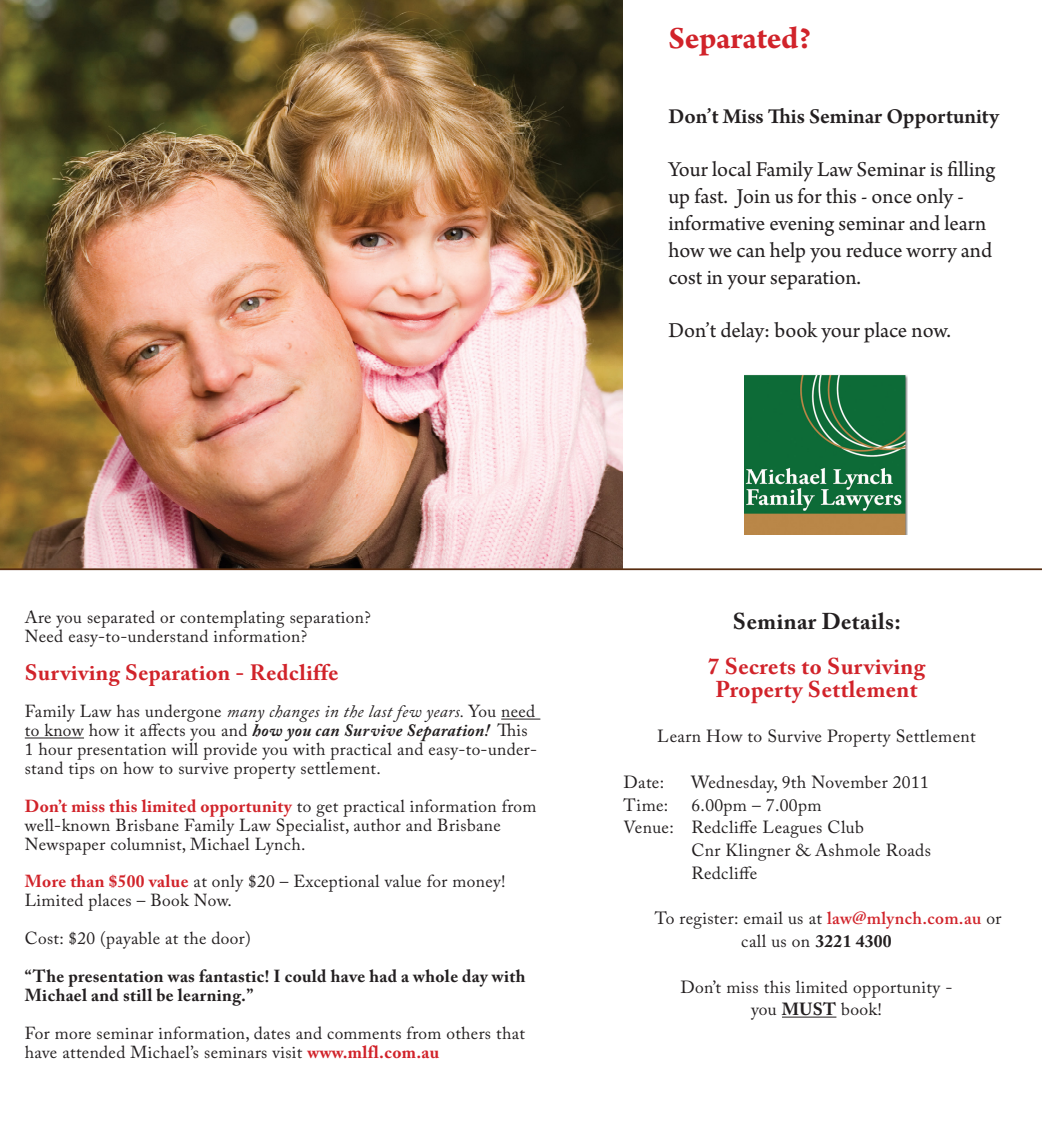
<style>
.page{position:relative;width:1042px;height:1141px;background:#fff}
.page>*{position:absolute;margin:0;border:0;box-sizing:border-box;transform-origin:0 0}
.t1{font:700 32.73px "Arno Pro";letter-spacing:-.005em;color:#d1232a}
.t2{font:700 22.75px "Adobe Caslon Pro";letter-spacing:.02em;color:#d1232a}
.t3{font:700 22.75px "Adobe Caslon Pro";letter-spacing:.02em;color:#231f20}
.t4{font:22.4px/26.8px "Arno Pro";color:#231f20}
.t5{font:600 22.4px "Arno Pro";color:#231f20}
.t6{font:700 22.05px "Adobe Caslon Pro";letter-spacing:.02em;color:#d1232a}
.t7{font:17.5px "Adobe Caslon Pro";letter-spacing:.02em;color:#231f20}
.t8{font:17.32px/18.9px "Adobe Caslon Pro";letter-spacing:.02em;color:#231f20}
.t9{font:700 17.32px "Adobe Caslon Pro";letter-spacing:.02em;color:#231f20}
.s1{font-style:italic}
.s2{font-weight:700;font-style:italic}
.s3{font-weight:700;color:#d1232a}
.s4{font-weight:600;color:#d1232a}
.s5{font-weight:700}
</style>
<div class="page">
<hr style="left:782px;top:1017px;width:54px;height:1px;background:#231f20">
<hr style="left:501px;top:719px;width:39px;height:1px;background:#231f20">
<hr style="left:25px;top:738px;width:59px;height:1px;background:#231f20">
<img style="left:0;top:0;width:623px;height:568px">
<img style="left:744px;top:375px;width:163px;height:160px">
<hr style="left:0;top:568px;width:1042px;height:2px;background:#572c10">
<p class="t1" style="left:668px;top:19px;width:144px">Separated?</p>
<p class="t5" style="left:668px;top:103px;width:332px">Don’t Miss This Seminar Opportunity</p>
<p class="t4" style="left:668px;top:157px;width:328px">Your local Family Law Seminar is filling up fast. Join us for this - once only -</p>
<p class="t4" style="left:668px;top:211px;width:325px">informative evening seminar and learn how we can help you reduce worry and cost in your separation.</p>
<p class="t4" style="left:668px;top:318px;width:284px">Don’t delay: book your place now.</p>
<p class="t8" style="left:25px;top:607px;width:347px">Are you separated or contemplating separation?</p>
<p class="t8" style="left:25px;top:626px;width:284px">Need easy-to-understand information?</p>
<p class="t6" style="left:25px;top:659px;width:315px">Surviving Separation - Redcliffe</p>
<p class="t8" style="left:25px;top:702px;width:514px">Family Law has undergone <span class="s1">many changes in the last few years.</span> You need to know how it affects you and <span class="s2">how you can Survive Separation!</span> This 1 hour presentation will provide you with practical and easy-to-under&shy;stand tips on how to survive property settlement.</p>
<p class="t8" style="left:25px;top:796px;width:513px"><span class="s3">Don’t miss this limited opportunity</span> to get practical information from well-known Brisbane Family Law Specialist, author and Brisbane<br>Newspaper columnist, Michael Lynch.</p>
<p class="t8" style="left:25px;top:872px;width:482px"><span class="s3">More than $500 value</span> at only $20 – Exceptional value for money!</p>
<p class="t8" style="left:25px;top:891px;width:209px">Limited places – Book Now.</p>
<p class="t8" style="left:25px;top:929px;width:228px">Cost: $20 (payable at the door)</p>
<p class="t9" style="left:25px;top:966px;width:502px">“The presentation was fantastic! I could have had a whole day with</p>
<p class="t9" style="left:25px;top:985px;width:230px">Michael and still be learning.”</p>
<p class="t8" style="left:25px;top:1023px;width:502px">For more seminar information, dates and comments from others that have attended Michael’s seminars visit <span class="s3">www.mlfl.com.au</span></p>
<p class="t3" style="left:733px;top:607px;width:169px">Seminar Details:</p>
<p class="t2" style="left:708px;top:653px;width:219px">7 Secrets to Surviving</p>
<p class="t2" style="left:715px;top:676px;width:204px">Property Settlement</p>
<p class="t7" style="left:657px;top:726px;width:320px">Learn How to Survive Property Settlement</p>
<p class="t7" style="left:623px;top:772px;width:42px">Date:</p>
<p class="t7" style="left:691px;top:772px;width:239px">Wednesday, 9th November 2011</p>
<p class="t7" style="left:623px;top:794px;width:46px">Time:</p>
<p class="t7" style="left:691px;top:794px;width:131px">6.00pm – 7.00pm</p>
<p class="t7" style="left:623px;top:817px;width:242px">Venue: Redcliffe Leagues Club</p>
<p class="t7" style="left:691px;top:840px;width:241px">Cnr Klingner &amp; Ashmole Roads</p>
<p class="t7" style="left:691px;top:863px;width:67px">Redcliffe</p>
<p class="t7" style="left:655px;top:908px;width:348px">To register: email us at <span class="s4">law@mlynch.com.au</span> or</p>
<p class="t7" style="left:741px;top:931px;width:152px">call us on <span class="s5">3221 4300</span></p>
<p class="t7" style="left:680px;top:976px;width:273px">Don’t miss this limited opportunity -</p>
<p class="t7" style="left:751px;top:999px;width:132px">you <span class="s5">MUST</span> book!</p>
</div>
